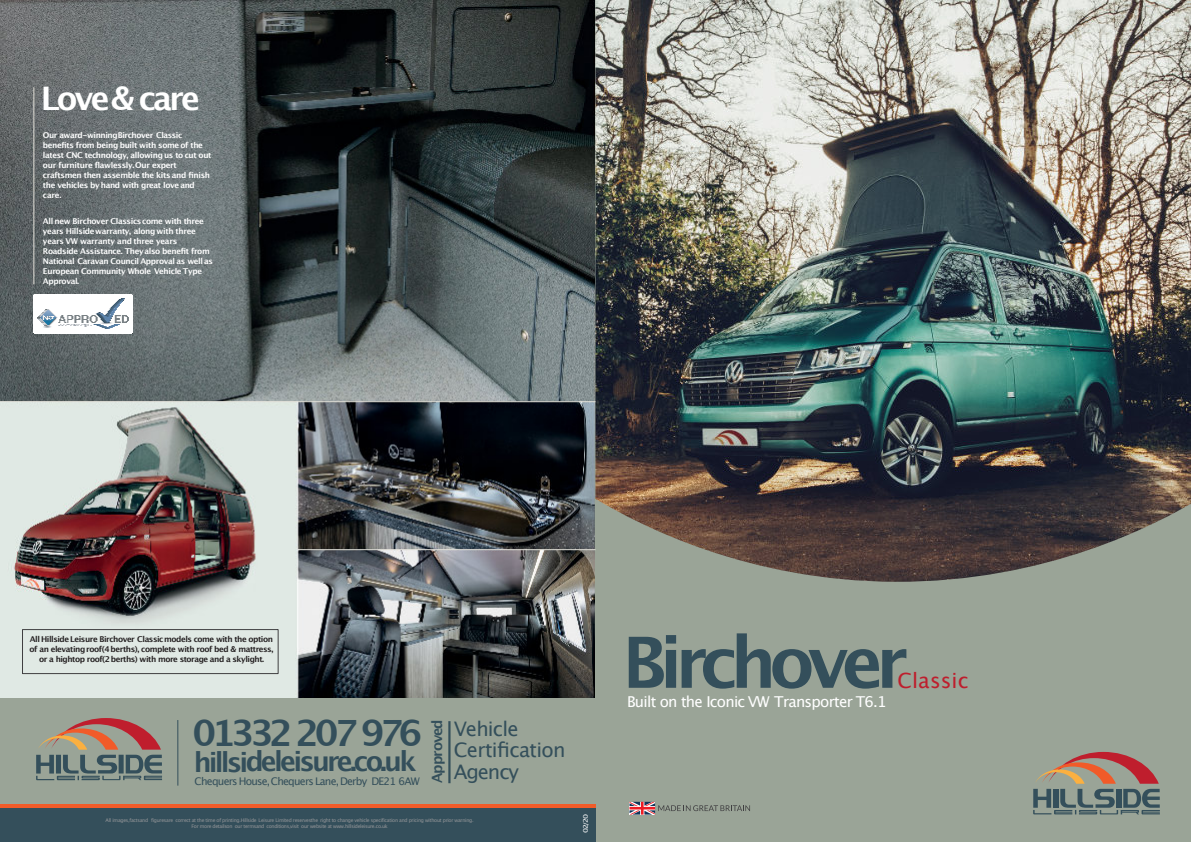
<style>
.page{position:relative;width:1191px;height:842px;background:#fff}
.page>*{position:absolute;margin:0;border:0;box-sizing:border-box;transform-origin:0 0}
.t1{font:700 70.6px "Lucida Grande";letter-spacing:-.105em;color:#344f5b}
.t2{font:700 36.2px "Lucida Grande";letter-spacing:-.13em;color:#344f5b}
.t3{font:700 32.4px "Lucida Grande";letter-spacing:-.09em;color:#fff}
.t4{font:700 27.3px "Lucida Grande";letter-spacing:-.105em;color:#344f5b}
.t5{font:21px "Lucida Grande";letter-spacing:.005em;color:#be1e2d}
.t6{font:20px/21.9px "Lucida Grande";letter-spacing:-.04em;color:#344f5b}
.t7{font:15px "Lucida Grande";letter-spacing:-.05em;color:#fff}
.t8{font:700 14.2px "Lucida Grande";letter-spacing:-.07em;color:#344f5b}
.t9{font:10.5px "Lucida Grande";letter-spacing:-.07em;color:#344f5b}
.t10{font:700 8px/10px "Lucida Grande";letter-spacing:-.045em;color:#fff}
.t11{font:700 8px/9.6px "Lucida Grande";letter-spacing:-.055em;color:#231f20;text-align:center}
.t12{font:6.2px "Lucida Grande";color:#fff;scale:1.29 1}
.t13{font:5px/6px "Lucida Grande";letter-spacing:-.055em;color:#939598;text-align:center}
</style>
<div class="page">
<img style="left:0;top:0;width:595px;height:698px">
<div style="left:0;top:698px;width:598px;height:109px;background:#9aa497"></div>
<svg style="left:448px;top:721px;width:2px;height:62px"></svg>
<div style="left:595px;top:0;width:596px;height:842px;background:#9aa497"></div>
<div style="left:0;top:806px;width:595px;height:36px;background:#344f5b"></div>
<hr style="left:0;top:804px;width:595px;height:4px;background:#f15b29">
<svg style="left:36px;top:718px;width:126px;height:62px"></svg>
<hr style="left:177px;top:720px;width:1px;height:66px;background:#344f5b">
<img style="left:595px;top:0;width:596px;height:582px">
<svg style="left:1033px;top:752px;width:126px;height:62px"></svg>
<hr style="left:34px;top:87px;width:1px;height:197px;background:#e4e2da">
<div style="left:22px;top:629px;width:256px;height:45px;border:1px solid #403f41"></div>
<hr style="left:0;top:401px;width:595px;height:1px;background:#e4e2da">
<hr style="left:298px;top:549px;width:297px;height:1px;background:#e4e2da">
<hr style="left:297px;top:402px;width:1px;height:296px;background:#fff">
<svg style="left:629px;top:802px;width:121px;height:13px"></svg>
<img style="left:34px;top:294px;width:99px;height:40px">
<h3 class="t3" style="left:41px;top:85px;width:161px">Love&amp; care</h3>
<p class="t10" style="left:43px;top:131px;width:170px">Our award-winningBirchover Classic benefits from being built with some of the latest CNC technology, allowing us to cut out our furniture flawlessly.Our expert craftsmen then assemble the kits and finish the vehicles by hand with great love and care.</p>
<p class="t10" style="left:43px;top:217px;width:171px">All new Birchover Classicscome with three years Hillsidewarranty, along with three years VW warranty and three years Roadside Assistance. Theyalso benefit from National Caravan Council Approval as well as European Community Whole Vehicle Type Approval.</p>
<p class="t11" style="left:30px;top:635px;width:245px">All Hillside Leisure Birchover Classicmodels come with the option of an elevating roof(4 berths), complete with roof bed &amp; mattress, or a hightop roof(2 berths) with more storage and a skylight.</p>
<h2 class="t2" style="left:192px;top:717px;width:232px">01332 207 976</h2>
<h3 class="t9" style="left:195px;top:777px;width:227px">Chequers House,Chequers Lane, Derby DE21 6AW</h3>
<p class="t13" style="left:106px;top:818px;width:369px">All images,factsand figuresare correct at the time of printing.Hillside Leisure Limited reservesthe right to change vehicle specification and pricing without prior warning.<br>For more detailson our termsand conditions,visit our website at www.hillsideleisure.co.uk</p>
<h3 class="t8" style="left:431px;top:783px;width:66px;rotate:-90deg">Approved</h3>
<h3 class="t6" style="left:454px;top:719px;width:113px">Vehicle<br>Certification</h3>
<h3 class="t4" style="left:194px;top:750px;width:224px">hillsideleisure.co.uk</h3>
<h3 class="t6" style="left:454px;top:763px;width:67px">Agency</h3>
<p class="t12" style="left:583px;top:833px;width:16px;rotate:-90deg">02/20</p>
<h1 class="t1" style="left:622px;top:632px;width:287px">Birchover</h1>
<h3 class="t7" style="left:627px;top:695px;width:261px">Built on the Iconic VW Transporter T6.1</h3>
<h3 class="t5" style="left:897px;top:672px;width:73px">Classic</h3>
</div>
